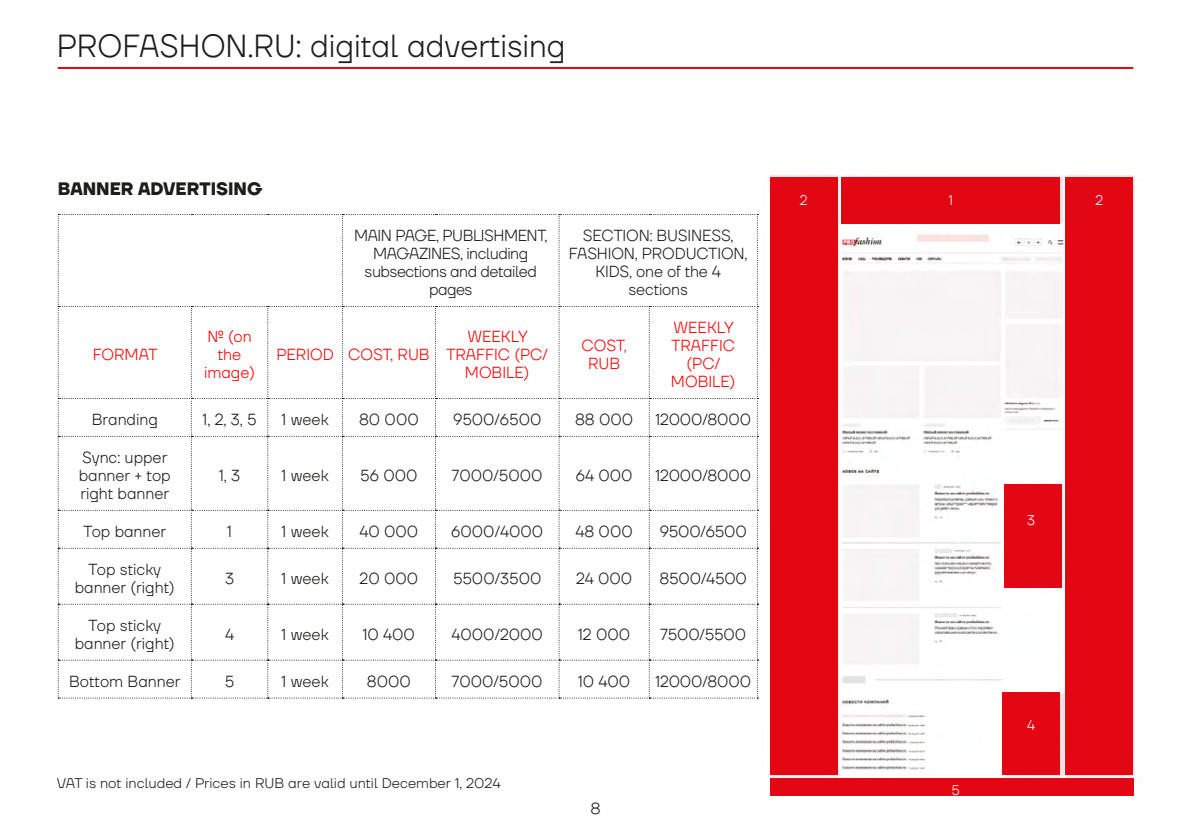
<style>
.page{position:relative;width:1191px;height:840px;background:#fff}
.page>*{position:absolute;margin:0;border:0;box-sizing:border-box;transform-origin:0 0}
.t1{font:300 32px "TT Firs Neue";color:#1d1d1b;scale:.95 1}
.t2{font:700 18px "TT Firs Neue";color:#1d1d1b;scale:.96 1}
.t3{font:300 16px/18px "TT Firs Neue";color:#1d1d1b;text-align:center;scale:.96 1}
.t4{font:300 16px/18px "TT Firs Neue";color:#f00;text-align:center;scale:.96 1}
.t5{font:300 16px/18px "TT Firs Neue";letter-spacing:-.03em;color:#1d1d1b;text-align:center;scale:.96 1}
.t6{font:300 16px "TT Firs Neue";color:#1d1d1b}
.t7{font:300 14px "TT Firs Neue";color:#1d1d1b}
.t8{font:300 14px "TT Firs Neue";color:#fff;scale:.96 1}
</style>
<div class="page">
<img style="left:770px;top:175px;width:365px;height:607px">
<hr style="left:58px;top:67px;width:1075px;height:2px;background:#e30613">
<svg style="left:58px;top:214px;width:700px;height:484px"></svg>
<div style="left:841px;top:177px;width:219px;height:47px;background:#e30613"></div>
<div style="left:769px;top:177px;width:68px;height:597px;background:#e30613"></div>
<div style="left:1065px;top:177px;width:68px;height:597px;background:#e30613"></div>
<div style="left:1004px;top:484px;width:57px;height:103px;background:#e30613"></div>
<div style="left:769px;top:778px;width:364px;height:17px;background:#e30613"></div>
<div style="left:1002px;top:692px;width:58px;height:82px;background:#e30613"></div>
<h1 class="t1" style="left:57px;top:24px;width:537px">PROFASHON.RU: digital advertising</h1>
<p class="t2" style="left:58px;top:176px;width:214px">BANNER ADVERTISING</p>
<p class="t4" style="left:93px;top:345px;width:69px">FORMAT</p>
<p class="t4" style="left:204px;top:327px;width:55px">№ (on the image)</p>
<p class="t5" style="left:354px;top:226px;width:203px">MAIN PAGE, PUBLISHMENT,<br>MAGAZINES, including subsections and detailed pages</p>
<p class="t3" style="left:569px;top:226px;width:187px">SECTION: BUSINESS,<br>FASHION, PRODUCTION,<br>KIDS, one of the 4 sections</p>
<p class="t4" style="left:276px;top:345px;width:161px">PERIOD COST, RUB</p>
<p class="t4" style="left:446px;top:327px;width:107px">WEEKLY<br>TRAFFIC (PC/<br>MOBILE)</p>
<p class="t4" style="left:581px;top:336px;width:49px">COST,<br>RUB</p>
<p class="t4" style="left:671px;top:318px;width:69px">WEEKLY<br>TRAFFIC (PC/<br>MOBILE)</p>
<p class="t3" style="left:92px;top:410px;width:70px">Branding</p>
<p class="t3" style="left:203px;top:410px;width:58px">1, 2, 3, 5</p>
<p class="t3" style="left:282px;top:410px;width:50px">1 week</p>
<p class="t3" style="left:359px;top:410px;width:64px">80 000</p>
<p class="t3" style="left:453px;top:410px;width:94px">9500/6500</p>
<p class="t3" style="left:575px;top:410px;width:62px">88 000</p>
<p class="t3" style="left:655px;top:410px;width:101px">12000/8000</p>
<p class="t3" style="left:79px;top:447px;width:97px;text-align:left">Sync: upper banner + top right banner</p>
<p class="t3" style="left:219px;top:465px;width:24px">1, 3</p>
<p class="t3" style="left:282px;top:465px;width:50px">1 week</p>
<p class="t3" style="left:360px;top:465px;width:61px">56 000</p>
<p class="t3" style="left:452px;top:465px;width:96px">7000/5000</p>
<p class="t3" style="left:576px;top:465px;width:61px">64 000</p>
<p class="t3" style="left:655px;top:465px;width:101px">12000/8000</p>
<p class="t3" style="left:83px;top:521px;width:88px">Top banner</p>
<p class="t3" style="left:227px;top:521px;width:6px">1</p>
<p class="t3" style="left:282px;top:521px;width:50px">1 week</p>
<p class="t3" style="left:359px;top:521px;width:63px">40 000</p>
<p class="t3" style="left:451px;top:521px;width:97px">6000/4000</p>
<p class="t3" style="left:575px;top:521px;width:61px">48 000</p>
<p class="t3" style="left:659px;top:521px;width:92px">9500/6500</p>
<p class="t3" style="left:75px;top:559px;width:106px">Top sticky banner (right)</p>
<p class="t3" style="left:225px;top:568px;width:11px">3</p>
<p class="t3" style="left:282px;top:568px;width:50px">1 week</p>
<p class="t3" style="left:359px;top:568px;width:63px">20 000</p>
<p class="t3" style="left:453px;top:568px;width:94px">5500/3500</p>
<p class="t3" style="left:576px;top:568px;width:60px">24 000</p>
<p class="t3" style="left:659px;top:568px;width:93px">8500/4500</p>
<p class="t3" style="left:75px;top:615px;width:106px">Top sticky banner (right)</p>
<p class="t3" style="left:225px;top:624px;width:11px">4</p>
<p class="t3" style="left:282px;top:624px;width:50px">1 week</p>
<p class="t3" style="left:363px;top:624px;width:56px">10 400</p>
<p class="t3" style="left:451px;top:624px;width:97px">4000/2000</p>
<p class="t3" style="left:578px;top:624px;width:56px">12 000</p>
<p class="t3" style="left:660px;top:624px;width:91px">7500/5500</p>
<p class="t3" style="left:69px;top:671px;width:117px">Bottom Banner</p>
<p class="t3" style="left:225px;top:671px;width:11px">5</p>
<p class="t3" style="left:282px;top:671px;width:50px">1 week</p>
<p class="t3" style="left:367px;top:671px;width:47px">8000</p>
<p class="t3" style="left:452px;top:671px;width:96px">7000/5000</p>
<p class="t3" style="left:578px;top:671px;width:56px">10 400</p>
<p class="t3" style="left:655px;top:671px;width:101px">12000/8000</p>
<p class="t7" style="left:57px;top:772px;width:445px">VAT is not included / Prices in RUB are valid until December 1, 2024</p>
<p class="t6" style="left:590px;top:797px;width:12px">8</p>
<p class="t8" style="left:800px;top:191px;width:9px">2</p>
<p class="t8" style="left:948px;top:191px;width:6px">1</p>
<p class="t8" style="left:1095px;top:191px;width:9px">2</p>
<p class="t8" style="left:1027px;top:510px;width:10px">3</p>
<p class="t8" style="left:951px;top:779px;width:10px">5</p>
<p class="t8" style="left:1027px;top:714px;width:10px">4</p>
</div>
